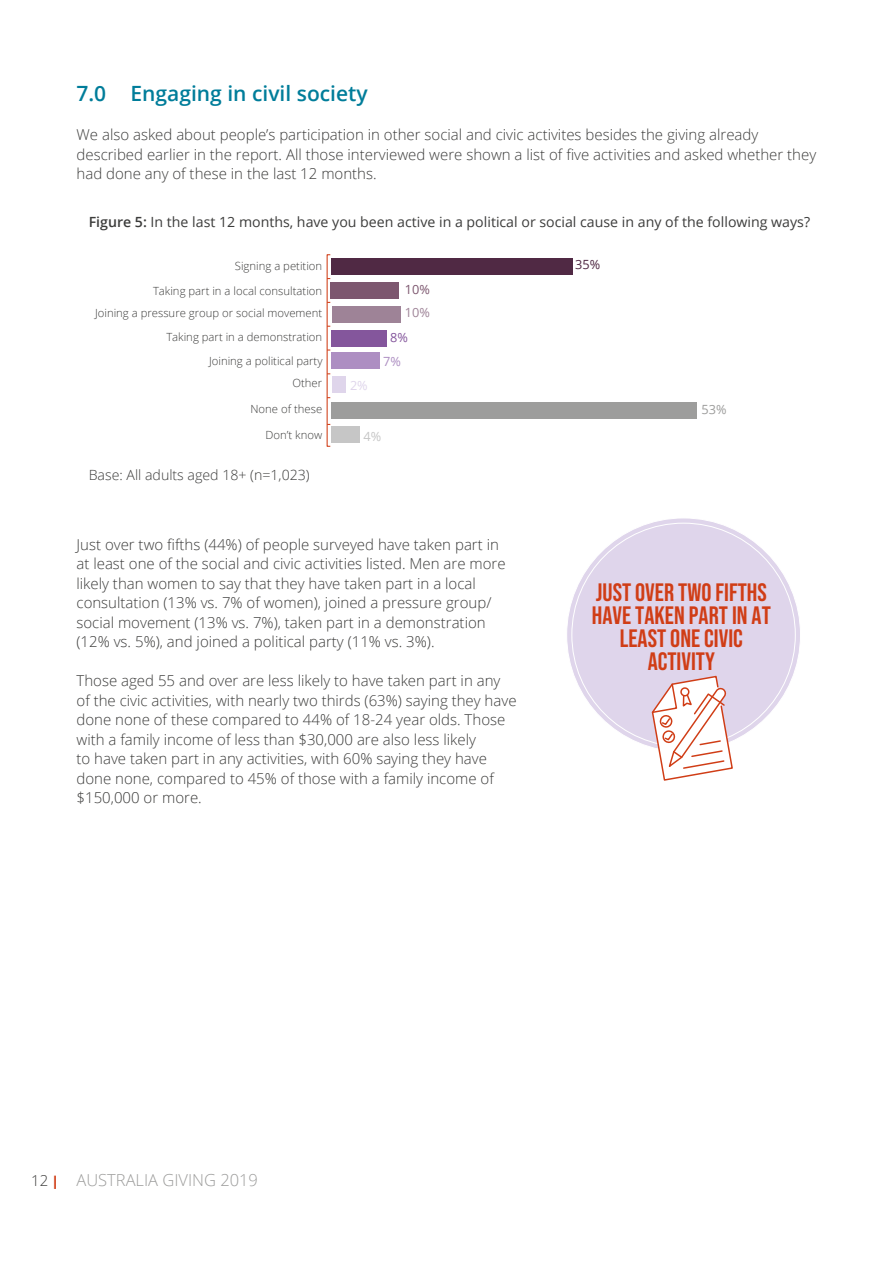
<style>
.page{position:relative;width:893px;height:1263px;background:#fff}
.page>*{position:absolute;margin:0;border:0;box-sizing:border-box;transform-origin:0 0}
.t1{font:25.2px/23px "Bebas Neue";color:#d03d16;text-align:center}
.t2{font:600 21px "Open Sans";color:#007d9a}
.t3{font:300 16.5px "Open Sans";color:#9d9d9c}
.t4{font:300 15px/19.5px "Open Sans";color:#3c3c3b}
.t5{font:14.1px "Open Sans";color:#3c3c3b}
.t6{font:300 14.1px "Open Sans";color:#3c3c3b}
.t7{font:12.6px "Open Sans";color:#502944}
.t8{font:12.6px "Open Sans";color:#7d576f}
.t9{font:12.6px "Open Sans";color:#9e8397}
.t10{font:12.6px "Open Sans";color:#9d9d9c}
.t11{font:12.6px "Open Sans";color:#84569c}
.t12{font:12.6px "Open Sans";color:#ad8ec2}
.t13{font:12.6px "Open Sans";color:#dfd5eb}
.t14{font:12.6px "Open Sans";color:#c6c6c6}
.t15{font:300 11.25px/22.4px "Open Sans";color:#3c3c3b;text-align:right}
.s1{font-weight:600}
.s2{font-size:15px;color:#3c3c3b}
.s3{font-weight:800;font-size:13.5px;color:#d03d16}
</style>
<div class="page">
<div style="left:332px;top:427px;width:28px;height:16px;background:#c6c6c6"></div>
<div style="left:332px;top:402px;width:365px;height:16px;background:#9d9d9c"></div>
<div style="left:332px;top:376px;width:13px;height:17px;background:#dfd5eb"></div>
<div style="left:332px;top:352px;width:48px;height:17px;background:#ad8ec2"></div>
<div style="left:331px;top:330px;width:56px;height:16px;background:#84569c"></div>
<div style="left:332px;top:306px;width:69px;height:17px;background:#9e8397"></div>
<div style="left:330px;top:282px;width:69px;height:16px;background:#7d576f"></div>
<div style="left:331px;top:258px;width:241px;height:16px;background:#502944"></div>
<svg style="left:567px;top:518px;width:233px;height:234px;fill:#dfd5eb"></svg>
<div style="left:572px;top:523px;width:223px;height:224px;background:#dfd5eb;border-radius:50%"></div>
<svg style="left:651px;top:675px;width:83px;height:106px"></svg>
<h2 class="t2" style="left:77px;top:79px;width:293px">7.0 Engaging in civil society</h2>
<p class="t4" style="left:77px;top:125px;width:741px">We also asked about people’s participation in other social and civic activites besides the giving already described earlier in the report. All those interviewed were shown a list of five activities and asked whether they had done any of these in the last 12 months.</p>
<p class="t5" style="left:89px;top:212px;width:723px"><span class="s1">Figure 5:</span> In the last 12 months, have you been active in a political or social cause in any of the following ways?</p>
<p class="t15" style="left:235px;top:254px;width:89px">Signing a petition</p>
<p class="t15" style="left:95px;top:279px;width:229px">Taking part in a local consultation<br>Joining a pressure group or social movement</p>
<p class="t15" style="left:209px;top:349px;width:115px">Joining a political party<br>Other</p>
<p class="t15" style="left:250px;top:397px;width:73px">None of these</p>
<p class="t15" style="left:166px;top:325px;width:157px">Taking part in a demonstration</p>
<p class="t13" style="left:350px;top:377px;width:19px">2%</p>
<p class="t8" style="left:405px;top:281px;width:27px">10%</p>
<p class="t9" style="left:405px;top:304px;width:27px">10%</p>
<p class="t11" style="left:390px;top:329px;width:19px">8%</p>
<p class="t12" style="left:383px;top:353px;width:19px">7%</p>
<p class="t15" style="left:266px;top:423px;width:58px">Don’t know</p>
<p class="t14" style="left:363px;top:428px;width:19px">4%</p>
<p class="t6" style="left:89px;top:466px;width:223px">Base: All adults aged 18+ (n=1,023)</p>
<p class="t4" style="left:77px;top:534px;width:430px">Just over two fifths (44%) of people surveyed have taken part in at least one of the social and civic activities listed. Men are more likely than women to say that they have taken part in a local consultation (13% vs. 7% of women), joined a pressure group/ social movement (13% vs. 7%), taken part in a demonstration (12% vs. 5%), and joined a political party (11% vs. 3%).</p>
<p class="t4" style="left:77px;top:671px;width:441px">Those aged 55 and over are less likely to have taken part in any of the civic activities, with nearly two thirds (63%) saying they have done none of these compared to 44% of 18-24 year olds. Those with a family income of less than $30,000 are also less likely<br>to have taken part in any activities, with 60% saying they have done none, compared to 45% of those with a family income of $150,000 or more.</p>
<p class="t7" style="left:575px;top:256px;width:27px">35%</p>
<p class="t10" style="left:702px;top:401px;width:27px">53%</p>
<h1 class="t1" style="left:592px;top:581px;width:181px">JUST OVER TWO FIFTHS<br>HAVE TAKEN PART IN AT<br>LEAST ONE CIVIC<br>ACTIVITY</h1>
<p class="t3" style="left:31px;top:1168px;width:228px"><span class="s2">12</span> <span class="s3">|</span> AUSTRALIA GIVING 2019</p>
</div>
